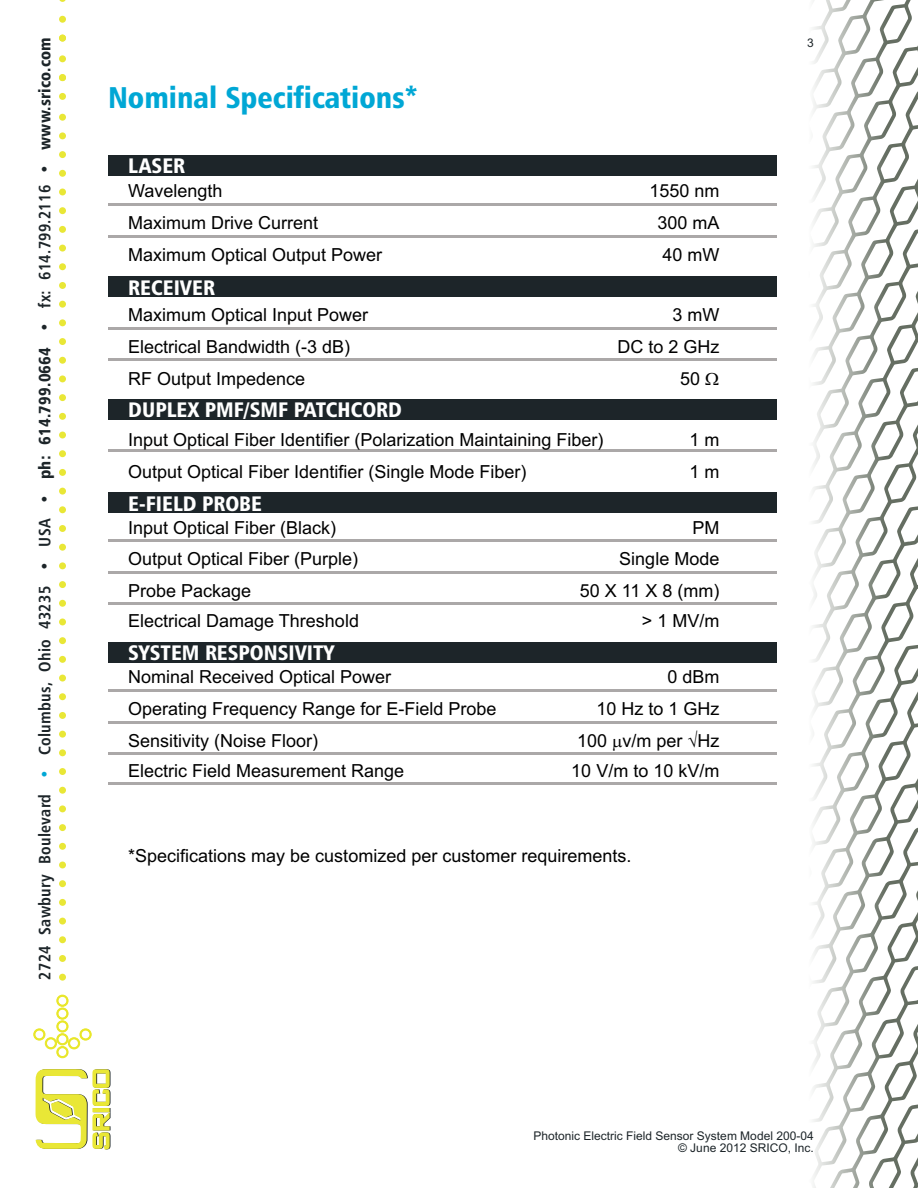
<style>
.page{position:relative;width:918px;height:1188px;background:#fff}
.page>*{position:absolute;margin:0;border:0;box-sizing:border-box;transform-origin:0 0}
.t1{font:30px "Humanist 777 BT Black Condensed B";color:#00a7d5}
.t2{font:21px "Humanist 777 BT Black Condensed B";color:#fff}
.t3{font:18px "Arial";color:#000}
.t4{font:16.5px "Humanist 777 BT Roman Condensed B,Bold";letter-spacing:.015em;color:#1d2529}
.t5{font:16.5px "Humanist 777 BT Roman Condensed B,Bold";color:#00a7d5}
.t6{font:12px/12.1px "Arial";color:#1d2529;text-align:right}
.s1{font-family:"Humanist 777 BT Black Condensed B"}
</style>
<div class="page">
<svg style="left:813px;top:0;width:105px;height:1188px"></svg>
<svg style="left:36px;top:1069px;width:75px;height:80px"></svg>
<svg style="left:33px;top:995px;width:59px;height:63px"></svg>
<div style="left:59px;top:974px;width:7px;height:7px;background:#e9e736;border-radius:50%"></div>
<div style="left:59px;top:955px;width:7px;height:7px;background:#e9e736;border-radius:50%"></div>
<div style="left:59px;top:936px;width:7px;height:7px;background:#e9e736;border-radius:50%"></div>
<div style="left:59px;top:918px;width:7px;height:7px;background:#e9e736;border-radius:50%"></div>
<div style="left:59px;top:899px;width:7px;height:7px;background:#e9e736;border-radius:50%"></div>
<div style="left:59px;top:880px;width:7px;height:7px;background:#e9e736;border-radius:50%"></div>
<div style="left:59px;top:862px;width:7px;height:6px;background:#e9e736;border-radius:50%"></div>
<div style="left:59px;top:843px;width:7px;height:7px;background:#e9e736;border-radius:50%"></div>
<div style="left:59px;top:824px;width:7px;height:7px;background:#e9e736;border-radius:50%"></div>
<div style="left:59px;top:805px;width:7px;height:7px;background:#e9e736;border-radius:50%"></div>
<div style="left:59px;top:787px;width:7px;height:7px;background:#e9e736;border-radius:50%"></div>
<div style="left:59px;top:768px;width:7px;height:7px;background:#e9e736;border-radius:50%"></div>
<div style="left:59px;top:749px;width:7px;height:7px;background:#e9e736;border-radius:50%"></div>
<div style="left:59px;top:731px;width:7px;height:7px;background:#e9e736;border-radius:50%"></div>
<div style="left:59px;top:712px;width:7px;height:7px;background:#e9e736;border-radius:50%"></div>
<div style="left:59px;top:693px;width:7px;height:7px;background:#e9e736;border-radius:50%"></div>
<div style="left:59px;top:675px;width:7px;height:7px;background:#e9e736;border-radius:50%"></div>
<div style="left:59px;top:656px;width:7px;height:7px;background:#e9e736;border-radius:50%"></div>
<div style="left:59px;top:637px;width:7px;height:7px;background:#e9e736;border-radius:50%"></div>
<div style="left:59px;top:619px;width:7px;height:6px;background:#e9e736;border-radius:50%"></div>
<div style="left:59px;top:600px;width:7px;height:7px;background:#e9e736;border-radius:50%"></div>
<div style="left:59px;top:581px;width:7px;height:7px;background:#e9e736;border-radius:50%"></div>
<div style="left:59px;top:562px;width:7px;height:7px;background:#e9e736;border-radius:50%"></div>
<div style="left:59px;top:544px;width:7px;height:7px;background:#e9e736;border-radius:50%"></div>
<div style="left:59px;top:525px;width:7px;height:7px;background:#e9e736;border-radius:50%"></div>
<div style="left:59px;top:506px;width:7px;height:7px;background:#e9e736;border-radius:50%"></div>
<div style="left:59px;top:488px;width:7px;height:7px;background:#e9e736;border-radius:50%"></div>
<div style="left:59px;top:469px;width:7px;height:7px;background:#e9e736;border-radius:50%"></div>
<div style="left:59px;top:450px;width:7px;height:7px;background:#e9e736;border-radius:50%"></div>
<div style="left:59px;top:432px;width:7px;height:6px;background:#e9e736;border-radius:50%"></div>
<div style="left:59px;top:413px;width:7px;height:7px;background:#e9e736;border-radius:50%"></div>
<div style="left:59px;top:394px;width:7px;height:7px;background:#e9e736;border-radius:50%"></div>
<div style="left:59px;top:375px;width:7px;height:7px;background:#e9e736;border-radius:50%"></div>
<div style="left:59px;top:357px;width:7px;height:7px;background:#e9e736;border-radius:50%"></div>
<div style="left:59px;top:338px;width:7px;height:7px;background:#e9e736;border-radius:50%"></div>
<div style="left:59px;top:319px;width:7px;height:7px;background:#e9e736;border-radius:50%"></div>
<div style="left:59px;top:301px;width:7px;height:7px;background:#e9e736;border-radius:50%"></div>
<div style="left:59px;top:282px;width:7px;height:7px;background:#e9e736;border-radius:50%"></div>
<div style="left:59px;top:263px;width:7px;height:7px;background:#e9e736;border-radius:50%"></div>
<div style="left:59px;top:245px;width:7px;height:7px;background:#e9e736;border-radius:50%"></div>
<div style="left:59px;top:226px;width:7px;height:7px;background:#e9e736;border-radius:50%"></div>
<div style="left:59px;top:207px;width:7px;height:7px;background:#e9e736;border-radius:50%"></div>
<div style="left:59px;top:189px;width:7px;height:6px;background:#e9e736;border-radius:50%"></div>
<div style="left:59px;top:170px;width:7px;height:7px;background:#e9e736;border-radius:50%"></div>
<div style="left:59px;top:151px;width:7px;height:7px;background:#e9e736;border-radius:50%"></div>
<div style="left:59px;top:132px;width:7px;height:7px;background:#e9e736;border-radius:50%"></div>
<div style="left:59px;top:114px;width:7px;height:7px;background:#e9e736;border-radius:50%"></div>
<div style="left:59px;top:93px;width:7px;height:7px;background:#e9e736;border-radius:50%"></div>
<div style="left:59px;top:74px;width:7px;height:7px;background:#e9e736;border-radius:50%"></div>
<div style="left:59px;top:55px;width:7px;height:7px;background:#e9e736;border-radius:50%"></div>
<div style="left:59px;top:35px;width:7px;height:6px;background:#edeb5f;border-radius:50%"></div>
<div style="left:59px;top:35px;width:7px;height:7px;background:#e9e736;border-radius:50%"></div>
<div style="left:59px;top:16px;width:7px;height:7px;background:#e9e736;border-radius:50%"></div>
<svg style="left:59px;top:0;width:7px;height:2px"></svg>
<div style="left:108px;top:155px;width:668px;height:21px;background:#1d2529"></div>
<hr style="left:108px;top:203px;width:668px;height:3px;background:#aba8a8">
<hr style="left:108px;top:235px;width:668px;height:3px;background:#aba8a8">
<div style="left:108px;top:277px;width:668px;height:20px;background:#1d2529"></div>
<hr style="left:108px;top:327px;width:668px;height:3px;background:#aba8a8">
<hr style="left:108px;top:359px;width:668px;height:2px;background:#aba8a8">
<div style="left:108px;top:399px;width:668px;height:21px;background:#1d2529"></div>
<hr style="left:108px;top:449px;width:668px;height:3px;background:#aba8a8">
<div style="left:108px;top:493px;width:668px;height:20px;background:#1d2529"></div>
<hr style="left:108px;top:539px;width:668px;height:3px;background:#aba8a8">
<hr style="left:108px;top:571px;width:668px;height:3px;background:#aba8a8">
<hr style="left:108px;top:602px;width:668px;height:3px;background:#aba8a8">
<div style="left:108px;top:642px;width:668px;height:21px;background:#1d2529"></div>
<hr style="left:108px;top:689px;width:668px;height:3px;background:#aba8a8">
<hr style="left:108px;top:721px;width:668px;height:3px;background:#aba8a8">
<hr style="left:108px;top:752px;width:668px;height:3px;background:#aba8a8">
<hr style="left:108px;top:782px;width:668px;height:3px;background:#aba8a8">
<p class="t4" style="left:38px;top:332px;width:296px;rotate:-90deg">• fx: 614.799.2116 • <span class="s1">www.srico.com</span></p>
<p class="t4" style="left:38px;top:755px;width:409px;rotate:-90deg">Columbus, Ohio 43235 • USA • <span class="s1">ph: 614.799.0664</span></p>
<p class="t5" style="left:38px;top:779px;width:11px;rotate:-90deg">•</p>
<p class="t4" style="left:38px;top:980px;width:187px;rotate:-90deg">2724 Sawbury Boulevard</p>
<h1 class="t1" style="left:108px;top:85px;width:311px">Nominal Specifications*</h1>
<p class="t2" style="left:128px;top:157px;width:58px">LASER</p>
<p class="t3" style="left:128px;top:184px;width:96px">Wavelength</p>
<p class="t3" style="left:649px;top:184px;width:72px">1550 nm</p>
<p class="t3" style="left:128px;top:216px;width:192px">Maximum Drive Current</p>
<p class="t3" style="left:657px;top:216px;width:64px">300 mA</p>
<p class="t3" style="left:128px;top:248px;width:256px">Maximum Optical Output Power</p>
<p class="t3" style="left:662px;top:248px;width:59px">40 mW</p>
<p class="t2" style="left:128px;top:279px;width:88px">RECEIVER</p>
<p class="t3" style="left:128px;top:308px;width:242px">Maximum Optical Input Power</p>
<p class="t3" style="left:672px;top:308px;width:48px">3 mW</p>
<p class="t3" style="left:128px;top:340px;width:224px">Electrical Bandwidth (-3 dB)</p>
<p class="t3" style="left:617px;top:340px;width:104px">DC to 2 GHz</p>
<p class="t3" style="left:128px;top:372px;width:179px">RF Output Impedence</p>
<p class="t2" style="left:128px;top:401px;width:275px">DUPLEX PMF/SMF PATCHCORD</p>
<p class="t3" style="left:680px;top:372px;width:22px">50</p>
<p class="t3" style="left:128px;top:433px;width:477px">Input Optical Fiber Identifier (Polarization Maintaining Fiber)</p>
<p class="t3" style="left:689px;top:433px;width:32px">1 m</p>
<p class="t3" style="left:128px;top:465px;width:400px">Output Optical Fiber Identifier (Single Mode Fiber)</p>
<p class="t3" style="left:689px;top:465px;width:32px">1 m</p>
<p class="t2" style="left:128px;top:495px;width:135px">E-FIELD PROBE</p>
<p class="t3" style="left:128px;top:520px;width:210px">Input Optical Fiber (Black)</p>
<p class="t3" style="left:692px;top:520px;width:28px">PM</p>
<p class="t3" style="left:128px;top:552px;width:232px">Output Optical Fiber (Purple)</p>
<p class="t3" style="left:619px;top:552px;width:102px">Single Mode</p>
<p class="t3" style="left:128px;top:584px;width:125px">Probe Package</p>
<p class="t3" style="left:580px;top:584px;width:141px">50 X 11 X 8 (mm)</p>
<p class="t3" style="left:128px;top:614px;width:232px">Electrical Damage Threshold</p>
<p class="t3" style="left:642px;top:614px;width:79px">&gt; 1 MV/m</p>
<p class="t2" style="left:128px;top:644px;width:208px">SYSTEM RESPONSIVITY</p>
<p class="t3" style="left:128px;top:670px;width:265px">Nominal Received Optical Power</p>
<p class="t3" style="left:667px;top:670px;width:54px">0 dBm</p>
<p class="t3" style="left:128px;top:702px;width:370px">Operating Frequency Range for E-Field Probe</p>
<p class="t3" style="left:596px;top:702px;width:125px">10 Hz to 1 GHz</p>
<p class="t3" style="left:128px;top:734px;width:192px">Sensitivity (Noise Floor)</p>
<p class="t3" style="left:577px;top:734px;width:144px">100 v/m per Hz</p>
<p class="t3" style="left:128px;top:764px;width:278px">Electric Field Measurement Range</p>
<p class="t3" style="left:571px;top:764px;width:150px">10 V/m to 10 kV/m</p>
<p class="t3" style="left:128px;top:849px;width:505px">*Specifications may be customized per customer requirements.</p>
<p class="t6" style="left:807px;top:38px;width:8px">3</p>
<p class="t6" style="left:534px;top:1131px;width:282px">Photonic Electric Field Sensor System Model 200-04 © June 2012 SRICO, Inc.</p>
</div>
